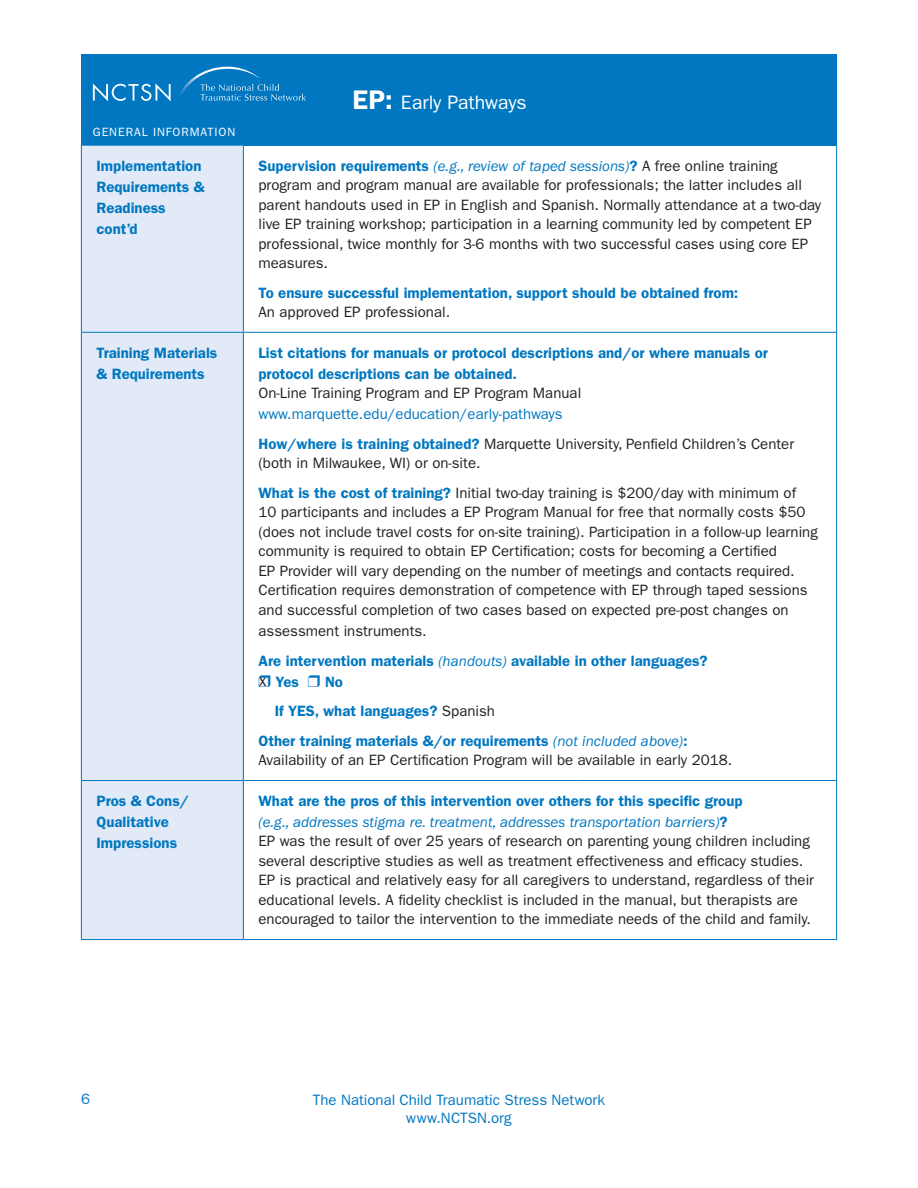
<style>
.page{position:relative;width:918px;height:1188px;background:#fff}
.page>*{position:absolute;margin:0;border:0;box-sizing:border-box;transform-origin:0 0}
.Header_Title{font:19.5px "ITC Franklin Gothic Std";letter-spacing:-.005em;color:#fff}
.t1{font:16.5px "ITC Franklin Gothic Std";color:#231f20}
.Body_Paragraphs{font:15px/19.5px "ITC Franklin Gothic Std";color:#231f20}
.Body_Paragraphs-2{font:600 15px/21px "ITC Franklin Gothic Std";color:#0077c0}
.Body_Paragraphs-3{font:15px/18px "ITC Franklin Gothic Std";color:#0077c0;text-align:center}
.Body_Paragraphs-4{font:italic 15px/21px "ITC Franklin Gothic Std";color:#0077c0}
.t2{font:12px "ITC Franklin Gothic Std";letter-spacing:.075em;color:#fff}
.s1{font-weight:600;font-size:27px}
.s2{font-weight:600;color:#0077c0}
.s3{font-style:italic;color:#0077c0}
.s4{font-weight:400;color:#231f20}
.s5{color:#231f20}
.s6{font-weight:400;font-style:italic}
.s7{font-weight:600;font-style:normal}
</style>
<div class="page">
<div style="left:81px;top:54px;width:756px;height:92px;background:#0077c0"></div>
<svg style="left:93px;top:66px;width:213px;height:36px"></svg>
<div style="left:82px;top:146px;width:161px;height:793px;background:#e1eaf6"></div>
<hr style="left:81px;top:146px;width:1px;height:186px;background:#0077c0">
<hr style="left:243px;top:146px;width:1px;height:186px;background:#0077c0">
<hr style="left:836px;top:146px;width:1px;height:186px;background:#0077c0">
<hr style="left:81px;top:332px;width:162px;height:1px;background:#0077c0">
<hr style="left:81px;top:333px;width:1px;height:447px;background:#0077c0">
<hr style="left:243px;top:332px;width:334px;height:1px;background:#0077c0">
<hr style="left:243px;top:333px;width:1px;height:447px;background:#0077c0">
<hr style="left:577px;top:332px;width:260px;height:1px;background:#0077c0">
<hr style="left:836px;top:333px;width:1px;height:447px;background:#0077c0">
<hr style="left:81px;top:780px;width:162px;height:1px;background:#0077c0">
<hr style="left:81px;top:781px;width:1px;height:158px;background:#0077c0">
<hr style="left:243px;top:780px;width:334px;height:1px;background:#0077c0">
<hr style="left:243px;top:781px;width:1px;height:158px;background:#0077c0">
<hr style="left:577px;top:780px;width:260px;height:1px;background:#0077c0">
<hr style="left:836px;top:781px;width:1px;height:158px;background:#0077c0">
<hr style="left:81px;top:939px;width:162px;height:1px;background:#0077c0">
<hr style="left:243px;top:939px;width:334px;height:1px;background:#0077c0">
<hr style="left:577px;top:939px;width:260px;height:1px;background:#0077c0">
<p class="t2" style="left:93px;top:125px;width:144px">GENERAL INFORMATION</p>
<p class="Header_Title" style="left:352px;top:91px;width:176px"><span class="s1">EP:</span> Early Pathways</p>
<p class="Body_Paragraphs-2" style="left:96px;top:155px;width:110px">Implementation<br>Requirements &amp;<br>Readiness cont’d</p>
<p class="Body_Paragraphs" style="left:258px;top:156px;width:564px"><span class="s2">Supervision requirements</span> <span class="s3">(e.g., review of taped sessions)</span><span class="s2">?</span> A free online training program and program manual are available for professionals; the latter includes all parent handouts used in EP in English and Spanish. Normally attendance at a two-day live EP training workshop; participation in a learning community led by competent EP professional, twice monthly for 3-6 months with two successful cases using core EP measures.</p>
<p class="Body_Paragraphs-2" style="left:258px;top:283px;width:481px;line-height:19.5px">To ensure successful implementation, support should be obtained from:<br><span class="s4">An approved EP professional.</span></p>
<p class="Body_Paragraphs-2" style="left:96px;top:342px;width:122px">Training Materials &amp; Requirements</p>
<p class="Body_Paragraphs-2" style="left:258px;top:342px;width:511px">List citations for manuals or protocol descriptions and/or where manuals or protocol descriptions can be obtained.</p>
<p class="Body_Paragraphs-3" style="left:258px;top:383px;width:324px;line-height:21px;text-align:left"><span class="s5">On-Line Training Program and EP Program Manual </span>www.marquette.edu/education/early-pathways</p>
<p class="Body_Paragraphs" style="left:258px;top:434px;width:537px"><span class="s2">How/where is training obtained?</span> Marquette University, Penfield Children’s Center (both in Milwaukee, WI) or on-site.</p>
<p class="Body_Paragraphs" style="left:258px;top:483px;width:561px"><span class="s2">What is the cost of training?</span> Initial two-day training is $200/day with minimum of 10 participants and includes a EP Program Manual for free that normally costs $50 (does not include travel costs for on-site training). Participation in a follow-up learning community is required to obtain EP Certification; costs for becoming a Certified<br>EP Provider will vary depending on the number of meetings and contacts required.<br>Certification requires demonstration of competence with EP through taped sessions and successful completion of two cases based on expected pre-post changes on</p>
<p class="Body_Paragraphs" style="left:258px;top:621px;width:170px">assessment instruments.</p>
<p class="Body_Paragraphs-2" style="left:276px;top:650px;width:434px;text-indent:-17px">Are intervention materials <span class="s6">(handouts)</span> available in other languages?<br>Yes</p>
<p class="Body_Paragraphs-2" style="left:325px;top:671px;width:19px">No</p>
<p class="Body_Paragraphs-2" style="left:275px;top:701px;width:222px">If YES, what languages? <span class="s4">Spanish</span></p>
<p class="Body_Paragraphs" style="left:258px;top:731px;width:475px"><span class="s2">Other training materials &amp;/or requirements</span> <span class="s3">(not included above)</span><span class="s2">:<br></span>Availability of an EP Certification Program will be available in early 2018.</p>
<p class="t1" style="left:259px;top:671px;width:9px">x</p>
<p class="Body_Paragraphs-2" style="left:96px;top:790px;width:94px">Pros &amp; Cons/<br>Qualitative<br>Impressions</p>
<p class="Body_Paragraphs-4" style="left:258px;top:791px;width:486px"><span class="s7">What are the pros of this intervention over others for this specific group </span>(e.g., addresses stigma re. treatment, addresses transportation barriers)<span class="s7">?</span></p>
<p class="Body_Paragraphs" style="left:258px;top:832px;width:557px">EP was the result of over 25 years of research on parenting young children including several descriptive studies as well as treatment effectiveness and efficacy studies.<br>EP is practical and relatively easy for all caregivers to understand, regardless of their educational levels. A fidelity checklist is included in the manual, but therapists are encouraged to tailor the intervention to the immediate needs of the child and family.</p>
<p class="Body_Paragraphs-3" style="left:81px;top:1090px;width:10px">6</p>
<p class="Body_Paragraphs-3" style="left:313px;top:1091px;width:294px">The National Child Traumatic Stress Network www.NCTSN.org</p>
</div>
